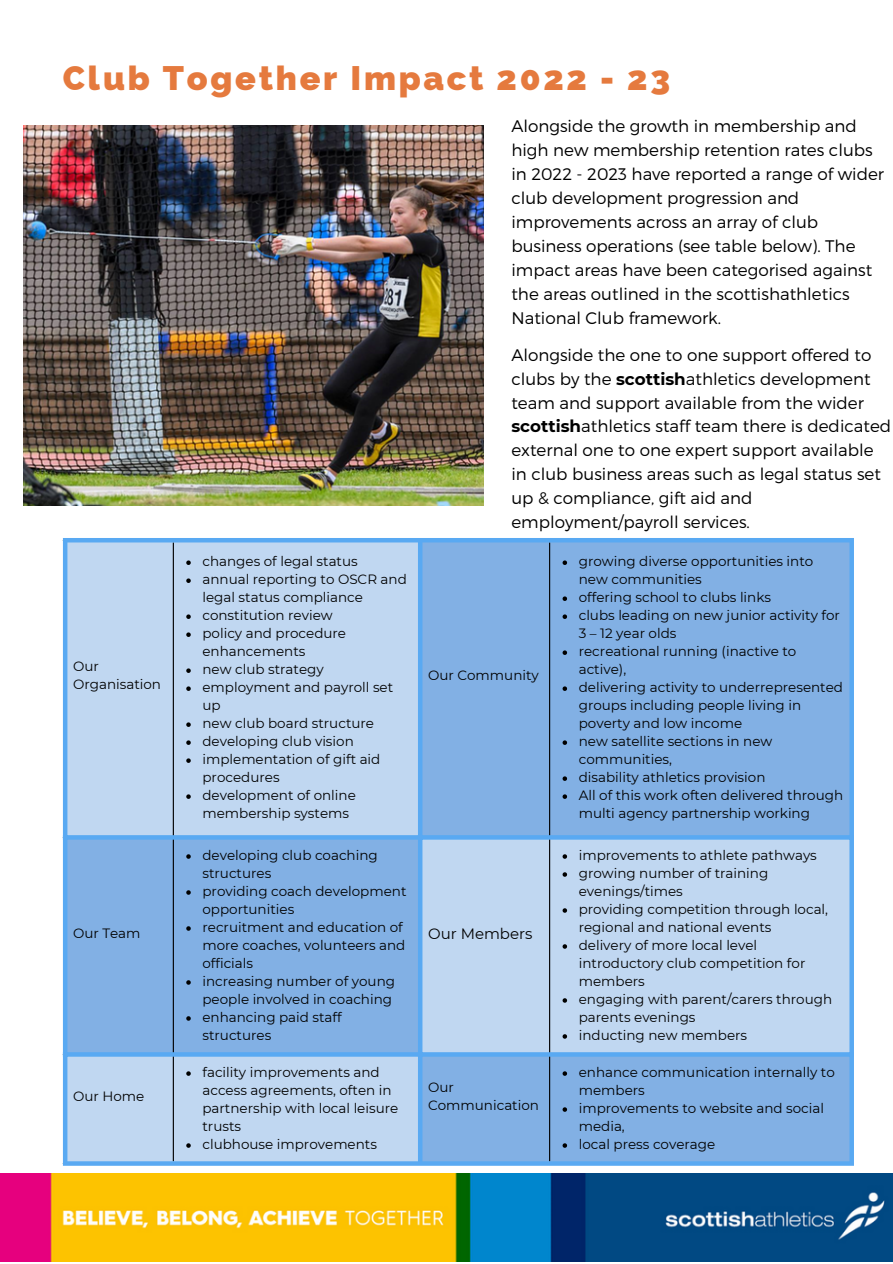
<style>
.page{position:relative;width:893px;height:1264px;background:#fff}
.page>*{position:absolute;margin:0;border:0;box-sizing:border-box;transform-origin:0 0}
.t1{font:800 34.05px "Raleway";letter-spacing:.08em;color:#e57a3e}
.t2{font:300 17.55px "Montserrat";color:#252e4a}
.t3{font:300 16.8px/24px "Montserrat";color:#000}
.t4{font:15px "Montserrat";color:#000}
.t5{font:13.5px/18px "Montserrat";color:#000}
.s1{font-weight:700}
</style>
<div class="page">
<img style="left:24px;top:125px;width:459px;height:380px">
<svg style="left:67px;top:542px;width:782px;height:619px;background:#9fc2ea"></svg>
<svg style="left:186px;top:560px;width:5px;height:5px"></svg>
<svg style="left:186px;top:578px;width:5px;height:5px"></svg>
<svg style="left:186px;top:614px;width:5px;height:5px"></svg>
<svg style="left:186px;top:632px;width:5px;height:5px"></svg>
<svg style="left:186px;top:668px;width:5px;height:5px"></svg>
<svg style="left:186px;top:686px;width:5px;height:5px"></svg>
<svg style="left:186px;top:722px;width:5px;height:5px"></svg>
<svg style="left:186px;top:740px;width:5px;height:5px"></svg>
<svg style="left:186px;top:758px;width:5px;height:5px"></svg>
<svg style="left:186px;top:794px;width:5px;height:4px"></svg>
<svg style="left:562px;top:560px;width:5px;height:5px"></svg>
<svg style="left:562px;top:596px;width:5px;height:5px"></svg>
<svg style="left:562px;top:614px;width:5px;height:5px"></svg>
<svg style="left:562px;top:650px;width:5px;height:5px"></svg>
<svg style="left:562px;top:686px;width:5px;height:5px"></svg>
<svg style="left:562px;top:740px;width:5px;height:5px"></svg>
<svg style="left:562px;top:776px;width:5px;height:5px"></svg>
<svg style="left:562px;top:794px;width:5px;height:4px"></svg>
<svg style="left:186px;top:854px;width:5px;height:4px"></svg>
<svg style="left:186px;top:890px;width:5px;height:4px"></svg>
<svg style="left:186px;top:926px;width:5px;height:4px"></svg>
<svg style="left:186px;top:980px;width:5px;height:4px"></svg>
<svg style="left:186px;top:1016px;width:5px;height:4px"></svg>
<svg style="left:562px;top:854px;width:5px;height:4px"></svg>
<svg style="left:562px;top:872px;width:5px;height:4px"></svg>
<svg style="left:562px;top:908px;width:5px;height:4px"></svg>
<svg style="left:562px;top:944px;width:5px;height:4px"></svg>
<svg style="left:562px;top:998px;width:5px;height:4px"></svg>
<svg style="left:562px;top:1034px;width:5px;height:4px"></svg>
<svg style="left:186px;top:1071px;width:5px;height:4px"></svg>
<svg style="left:186px;top:1143px;width:5px;height:4px"></svg>
<svg style="left:562px;top:1071px;width:5px;height:4px"></svg>
<svg style="left:562px;top:1107px;width:5px;height:4px"></svg>
<svg style="left:562px;top:1143px;width:5px;height:4px"></svg>
<hr style="left:173px;top:542px;width:1px;height:619px;background:#000">
<hr style="left:549px;top:542px;width:1px;height:619px;background:#000">
<hr style="left:63px;top:542px;width:4px;height:619px;background:#59a9f2">
<hr style="left:418px;top:542px;width:4px;height:619px;background:#59a9f2">
<svg style="left:849px;top:542px;width:4px;height:619px;background:#60abf0"></svg>
<hr style="left:63px;top:538px;width:790px;height:4px;background:#59a9f2">
<hr style="left:63px;top:835px;width:790px;height:4px;background:#59a9f2">
<hr style="left:63px;top:1052px;width:790px;height:4px;background:#59a9f2">
<hr style="left:63px;top:1161px;width:790px;height:4px;background:#59a9f2">
<img style="left:0;top:1173px;width:892px;height:88px">
<p class="t1" style="left:63px;top:58px;width:608px">Club Together Impact 2022 - 23</p>
<p class="t3" style="left:511px;top:113px;width:374px">Alongside the growth in membership and high new membership retention rates clubs in 2022 - 2023 have reported a range of wider club development progression and improvements across an array of club business operations (see table below). The impact areas have been categorised against the areas outlined in the scottishathletics National Club framework.</p>
<p class="t3" style="left:511px;top:342px;width:381px">Alongside the one to one support offered to clubs by the <span class="s1">scottish</span>athletics development team and support available from the wider <span class="s1">scottish</span>athletics staff team there is dedicated external one to one expert support available in club business areas such as legal status set up &amp; compliance, gift aid and employment/payroll services.</p>
<p class="t2" style="left:471px;top:124px;width:5px">.</p>
<p class="t2" style="left:471px;top:149px;width:5px">.</p>
<p class="t5" style="left:73px;top:657px;width:89px">Our<br>Organisation</p>
<p class="t5" style="left:73px;top:923px;width:69px">Our Team</p>
<p class="t5" style="left:73px;top:1086px;width:73px">Our Home</p>
<p class="t5" style="left:202px;top:552px;width:157px">changes of legal status</p>
<p class="t5" style="left:202px;top:570px;width:206px">annual reporting to OSCR and legal status compliance</p>
<p class="t5" style="left:202px;top:606px;width:132px">constitution review</p>
<p class="t5" style="left:202px;top:624px;width:145px">policy and procedure enhancements</p>
<p class="t5" style="left:202px;top:660px;width:123px">new club strategy</p>
<p class="t5" style="left:202px;top:678px;width:192px">employment and payroll set up</p>
<p class="t5" style="left:202px;top:714px;width:173px">new club board structure</p>
<p class="t5" style="left:202px;top:732px;width:153px">developing club vision</p>
<p class="t5" style="left:202px;top:750px;width:179px">implementation of gift aid procedures</p>
<p class="t5" style="left:202px;top:786px;width:155px">development of online membership systems</p>
<p class="t5" style="left:202px;top:846px;width:177px">developing club coaching structures</p>
<p class="t5" style="left:202px;top:882px;width:205px">providing coach development opportunities</p>
<p class="t5" style="left:202px;top:918px;width:204px">recruitment and education of more coaches, volunteers and officials</p>
<p class="t5" style="left:202px;top:972px;width:194px">increasing number of young people involved in coaching</p>
<p class="t5" style="left:202px;top:1008px;width:141px">enhancing paid staff structures</p>
<p class="t5" style="left:202px;top:1063px;width:197px">facility improvements and access agreements, often in partnership with local leisure trusts</p>
<p class="t5" style="left:202px;top:1135px;width:176px">clubhouse improvements</p>
<p class="t5" style="left:428px;top:666px;width:112px">Our Community</p>
<p class="t4" style="left:428px;top:924px;width:106px">Our Members</p>
<p class="t5" style="left:428px;top:1077px;width:112px">Our<br>Communication</p>
<p class="t5" style="left:578px;top:552px;width:236px">growing diverse opportunities into new communities</p>
<p class="t5" style="left:578px;top:588px;width:194px">offering school to clubs links</p>
<p class="t5" style="left:578px;top:606px;width:263px">clubs leading on new junior activity for<br>3 – 12 year olds</p>
<p class="t5" style="left:578px;top:642px;width:219px">recreational running (inactive to active),</p>
<p class="t5" style="left:578px;top:678px;width:266px">delivering activity to underrepresented groups including people living in poverty and low income</p>
<p class="t5" style="left:578px;top:732px;width:195px">new satellite sections in new communities,</p>
<p class="t5" style="left:578px;top:768px;width:188px">disability athletics provision</p>
<p class="t5" style="left:578px;top:786px;width:266px">All of this work often delivered through multi agency partnership working</p>
<p class="t5" style="left:578px;top:846px;width:240px">improvements to athlete pathways</p>
<p class="t5" style="left:578px;top:864px;width:191px">growing number of training evenings/times</p>
<p class="t5" style="left:578px;top:900px;width:251px">providing competition through local, regional and national events</p>
<p class="t5" style="left:578px;top:936px;width:228px">delivery of more local level introductory club competition for members</p>
<p class="t5" style="left:578px;top:990px;width:255px">engaging with parent/carers through parents evenings</p>
<p class="t5" style="left:578px;top:1025px;width:170px">inducting new members</p>
<p class="t5" style="left:578px;top:1063px;width:257px">enhance communication internally to members</p>
<p class="t5" style="left:578px;top:1099px;width:247px">improvements to website and social media,</p>
<p class="t5" style="left:578px;top:1135px;width:138px">local press coverage</p>
</div>
